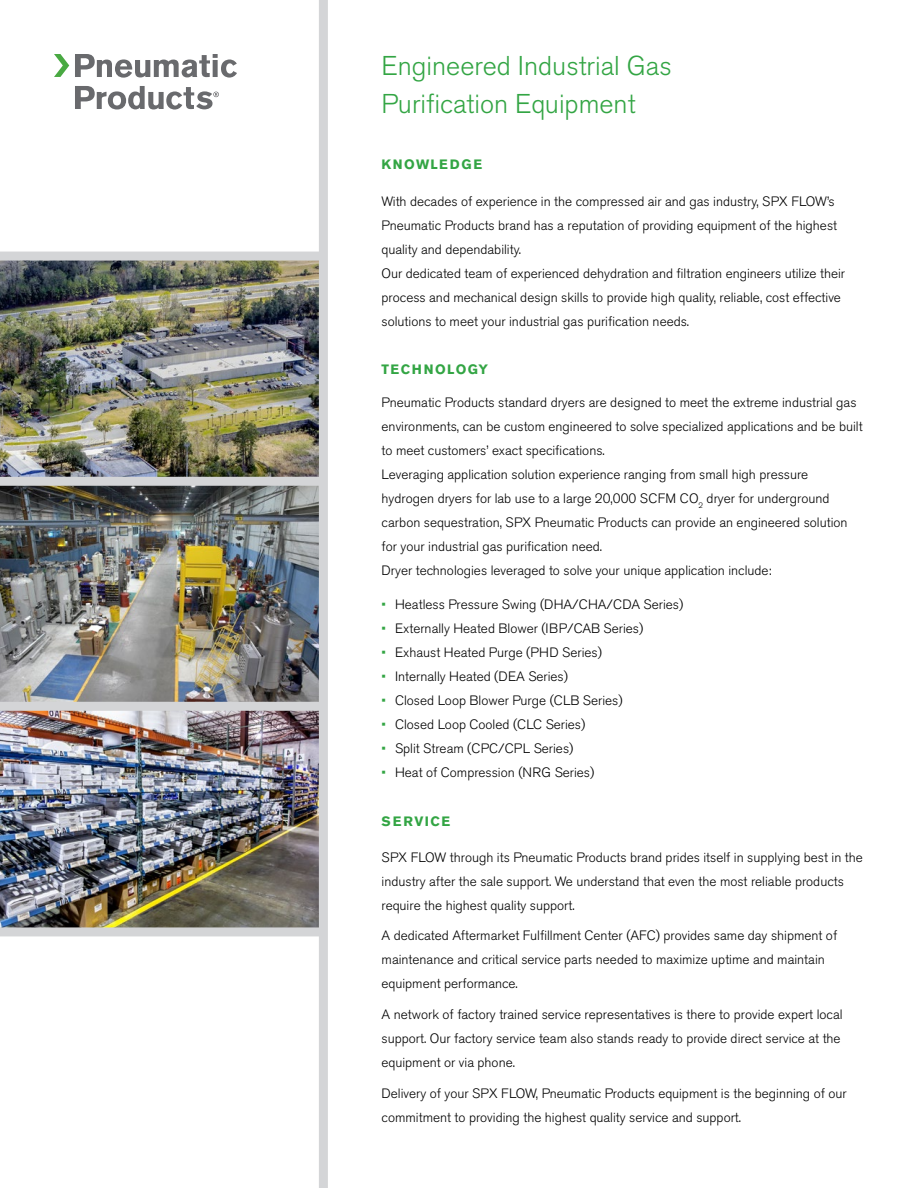
<style>
.page{position:relative;width:918px;height:1188px;background:#fff}
.page>*{position:absolute;margin:0;border:0;box-sizing:border-box;transform-origin:0 0}
.Body_Copy_Headline{font:300 27px/37.5px "Akzidenz Grotesk BE";color:#33a544}
.Body_Copy___Indent{font:300 13.5px/24px "Akzidenz Grotesk BE";color:#000}
.Body_Copy_Headline-2{font:700 13.5px "Akzidenz Grotesk BE";letter-spacing:.1em;color:#33a544}
.Body_Copy_Headline-3{font:700 13.5px "Akzidenz Grotesk BE";letter-spacing:.12em;color:#33a544}
.s1{color:#33a544}
</style>
<div class="page">
<img style="left:0;top:711px;width:319px;height:216px">
<img style="left:0;top:261px;width:319px;height:216px">
<img style="left:0;top:486px;width:319px;height:216px">
<div style="left:0;top:252px;width:322px;height:9px;background:#d4d5d7"></div>
<div style="left:0;top:927px;width:322px;height:9px;background:#d4d5d7"></div>
<div style="left:0;top:702px;width:323px;height:9px;background:#d4d5d7"></div>
<div style="left:0;top:477px;width:322px;height:9px;background:#d4d5d7"></div>
<div style="left:319px;top:0;width:9px;height:1188px;background:#d4d5d7"></div>
<svg style="left:54px;top:54px;width:15px;height:23px"></svg>
<svg style="left:75px;top:54px;width:162px;height:24px"></svg>
<svg style="left:75px;top:86px;width:144px;height:24px"></svg>
<p class="Body_Copy_Headline" style="left:382px;top:47px;width:292px">Engineered Industrial Gas<br>Purification Equipment</p>
<p class="Body_Copy_Headline-3" style="left:382px;top:156px;width:102px">KNOWLEDGE</p>
<p class="Body_Copy___Indent" style="left:382px;top:189px;width:457px">With decades of experience in the compressed air and gas industry, SPX FLOW’s<br>Pneumatic Products brand has a reputation of providing equipment of the highest quality and dependability.</p>
<p class="Body_Copy___Indent" style="left:382px;top:261px;width:465px">Our dedicated team of experienced dehydration and filtration engineers utilize their process and mechanical design skills to provide high quality, reliable, cost effective solutions to meet your industrial gas purification needs.</p>
<p class="Body_Copy_Headline-2" style="left:382px;top:362px;width:108px">TECHNOLOGY</p>
<p class="Body_Copy___Indent" style="left:382px;top:391px;width:483px">Pneumatic Products standard dryers are designed to meet the extreme industrial gas environments, can be custom engineered to solve specialized applications and be built to meet customers’ exact specifications.</p>
<p class="Body_Copy___Indent" style="left:382px;top:463px;width:468px">Leveraging application solution experience ranging from small high pressure hydrogen dryers for lab use to a large 20,000 SCFM CO<sub>2</sub> dryer for underground carbon sequestration, SPX Pneumatic Products can provide an engineered solution for your industrial gas purification need.</p>
<p class="Body_Copy___Indent" style="left:382px;top:559px;width:391px">Dryer technologies leveraged to solve your unique application include:</p>
<p class="Body_Copy___Indent" style="left:382px;top:592px;width:303px"><span class="s1">•</span> Heatless Pressure Swing (DHA/CHA/CDA Series)</p>
<p class="Body_Copy___Indent" style="left:382px;top:616px;width:263px"><span class="s1">•</span> Externally Heated Blower (IBP/CAB Series)</p>
<p class="Body_Copy___Indent" style="left:382px;top:640px;width:222px"><span class="s1">•</span> Exhaust Heated Purge (PHD Series)</p>
<p class="Body_Copy___Indent" style="left:382px;top:664px;width:188px"><span class="s1">•</span> Internally Heated (DEA Series)</p>
<p class="Body_Copy___Indent" style="left:382px;top:688px;width:243px"><span class="s1">•</span> Closed Loop Blower Purge (CLB Series)</p>
<p class="Body_Copy___Indent" style="left:382px;top:712px;width:205px"><span class="s1">•</span> Closed Loop Cooled (CLC Series)</p>
<p class="Body_Copy___Indent" style="left:382px;top:736px;width:193px"><span class="s1">•</span> Split Stream (CPC/CPL Series)</p>
<p class="Body_Copy___Indent" style="left:382px;top:760px;width:214px"><span class="s1">•</span> Heat of Compression (NRG Series)</p>
<p class="Body_Copy_Headline-2" style="left:382px;top:814px;width:70px">SERVICE</p>
<p class="Body_Copy___Indent" style="left:382px;top:845px;width:483px">SPX FLOW through its Pneumatic Products brand prides itself in supplying best in the industry after the sale support. We understand that even the most reliable products require the highest quality support.</p>
<p class="Body_Copy___Indent" style="left:382px;top:924px;width:457px">A dedicated Aftermarket Fulfillment Center (AFC) provides same day shipment of maintenance and critical service parts needed to maximize uptime and maintain equipment performance.</p>
<p class="Body_Copy___Indent" style="left:382px;top:1003px;width:462px">A network of factory trained service representatives is there to provide expert local support. Our factory service team also stands ready to provide direct service at the equipment or via phone.</p>
<p class="Body_Copy___Indent" style="left:382px;top:1081px;width:467px">Delivery of your SPX FLOW, Pneumatic Products equipment is the beginning of our commitment to providing the highest quality service and support.</p>
</div>
